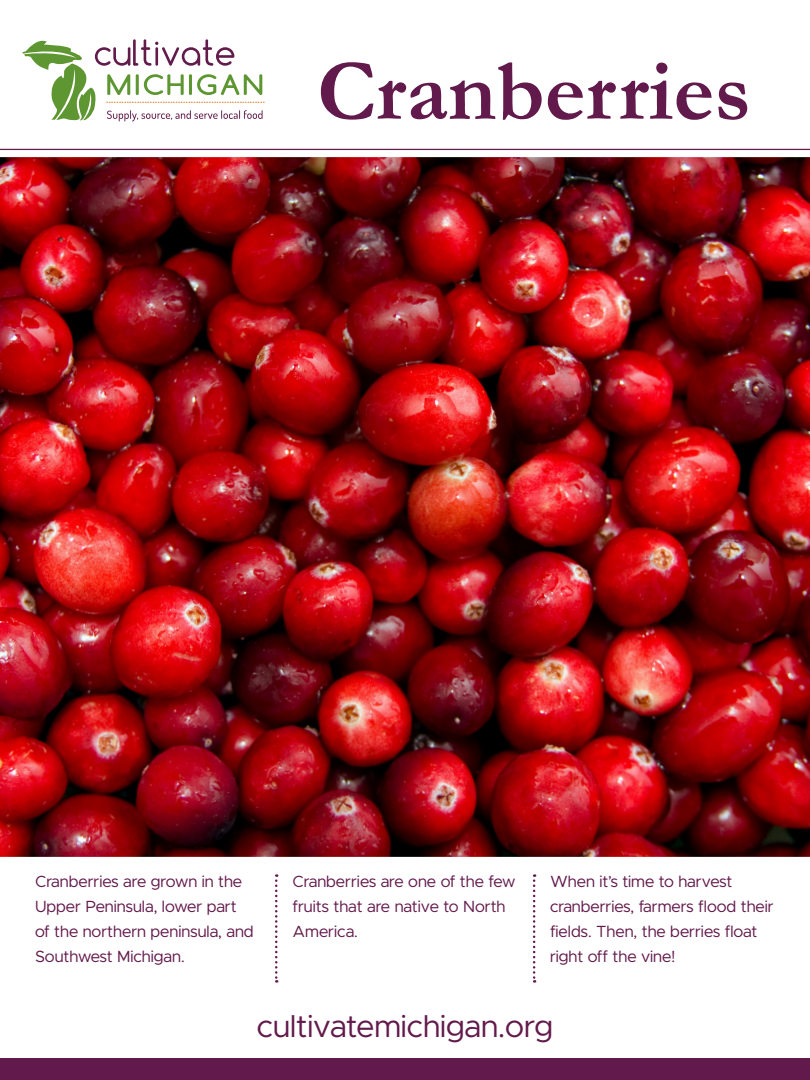
<style>
.page{position:relative;width:810px;height:1080px;background:#fff}
.page>*{position:absolute;margin:0;border:0;box-sizing:border-box;transform-origin:0 0}
.Poster_Title_Green{font:700 87.5px "Garamond";color:#62194b}
.t1{font:31.25px "Metropolis";color:#62194b}
.Facts{font:16.25px/25px "Metropolis";color:#62194b}
.t2{font:11.69px "Comfortaa";color:#df7a1c}
</style>
<div class="page">
<svg style="left:23px;top:39px;width:240px;height:82px"></svg>
<hr style="left:0;top:149px;width:810px;height:1px;background:#62194b">
<div style="left:0;top:1058px;width:810px;height:22px;background:#62194b"></div>
<svg style="left:275px;top:874px;width:3px;height:109px"></svg>
<svg style="left:533px;top:874px;width:2px;height:109px"></svg>
<img style="left:0;top:157px;width:810px;height:700px">
<p class="t2" style="left:106px;top:91px;width:160px">..............................................................</p>
<p class="Poster_Title_Green" style="left:317px;top:32px;width:436px">Cranberries</p>
<p class="Facts" style="left:35px;top:869px;width:220px">Cranberries are grown in the<br>Upper Peninsula, lower part of the northern peninsula, and<br>Southwest Michigan.</p>
<p class="Facts" style="left:292px;top:869px;width:225px">Cranberries are one of the few fruits that are native to North<br>America.</p>
<p class="Facts" style="left:550px;top:869px;width:225px">When it’s time to harvest cranberries, farmers flood their fields. Then, the berries float right off the vine!</p>
<h2 class="t1" style="left:257px;top:1007px;width:298px">cultivatemichigan.org</h2>
</div>
